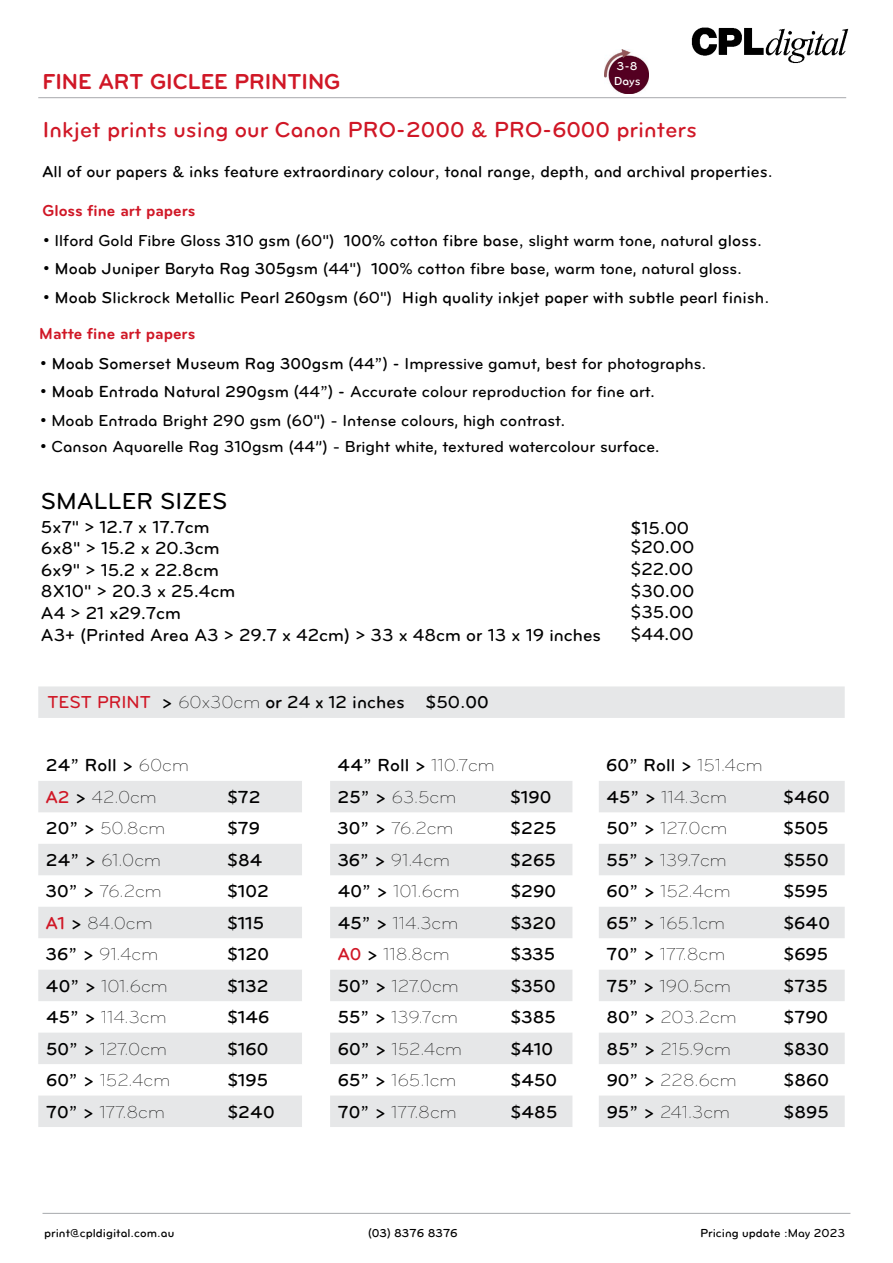
<style>
.page{position:relative;width:893px;height:1263px;background:#fff}
.page>*{position:absolute;margin:0;border:0;box-sizing:border-box;transform-origin:0 0}
.t1{font:24px "Bryant Medium Alternate";color:#000}
.t2{font:22.5px "Bryant Medium Alt";color:#d01726}
.t3{font:700 22.5px "Bryant";color:#d01726}
.t4{font:300 18px "Bryant";color:#000}
.t5{font:18px "Bryant Medium Alt";color:#000}
.t6{font:18px/21.6px "Bryant Medium Alternate";color:#000}
.t7{font:16.5px "Bryant Medium Alternate";color:#000}
.t8{font:16.5px "Bryant Medium Alt";color:#000}
.t9{font:700 16.5px "Bryant";color:#d01726}
.t10{font:12px "Bryant Medium Alt";color:#000}
.t11{font:12px/14.4px "Bryant Medium Alt";color:#fff}
.s1{font-family:"Bryant Medium Alt"}
.s2{font-family:"Bryant Medium Alternate"}
.s3{font-family:"Bryant Medium Alternate";color:#d01726}
.s4{font-family:"Bryant";font-weight:300}
.s5{font-family:"Bryant Medium Alt";font-weight:400;color:#d01726}
.s6{font-family:"Bryant Medium Alt";font-weight:400}
</style>
<div class="page">
<img style="left:691px;top:27px;width:158px;height:37px">
<hr style="left:43px;top:1213px;width:807px;height:1px;background:#a7a9ac">
<hr style="left:38px;top:97px;width:808px;height:1px;background:#a7a9ac">
<svg style="left:38px;top:686px;width:807px;height:441px"></svg>
<svg style="left:302px;top:718px;width:28px;height:409px"></svg>
<img style="left:604px;top:49px;width:44px;height:44px">
<p class="t11" style="left:614px;top:59px;width:28px">3-8<br>Days</p>
<p class="t3" style="left:43px;top:68px;width:299px">FINE ART GICLEE PRINTING</p>
<p class="t2" style="left:43px;top:117px;width:656px">Inkjet prints using our Canon PRO-2000 &amp; PRO-6000 printers</p>
<p class="t8" style="left:43px;top:162px;width:732px">All of our papers &amp; inks feature extraordinary colour, tonal range, depth, and archival properties.</p>
<p class="t9" style="left:43px;top:200px;width:154px">Gloss fine art papers</p>
<p class="t7" style="left:43px;top:230px;width:720px"><span class="s1">•</span> Ilford Gold Fibre Gloss <span class="s1">31</span>0 <span class="s1">gsm</span> (60") <span class="s1">100% cotton fibr</span>e <span class="s1">base,</span> slight warm tone, natural <span class="s1">gloss.</span></p>
<p class="t8" style="left:43px;top:260px;width:700px">• Moab Juniper Baryta Rag 305gsm <span class="s2">(44")</span> 100% cotton fibr<span class="s2">e</span> base<span class="s2">, warm tone, natural gloss</span>.</p>
<p class="t8" style="left:43px;top:288px;width:728px">• Moab Slickrock Metallic Pearl 260gsm <span class="s2">(60")</span> High quality inkjet paper with subtle pearl finish.</p>
<p class="t9" style="left:39px;top:323px;width:157px">Matte fine art papers</p>
<p class="t7" style="left:40px;top:353px;width:668px"><span class="s1">• Moab Somerset Museum Rag 300gsm (</span>44<span class="s1">”) -</span> Impressive gamut, best for photographs<span class="s1">.</span></p>
<p class="t7" style="left:40px;top:382px;width:616px"><span class="s1">• Moab Entrada Natural 290gsm (</span>44<span class="s1">”) -</span> Accurate colour reproduction for fine art.</p>
<p class="t7" style="left:40px;top:410px;width:527px"><span class="s1">•</span> Moab Entrada Bright 290 gsm (60") - Intense colours, high contrast.</p>
<p class="t7" style="left:40px;top:436px;width:621px"><span class="s1">•</span> Canson Aquarelle Rag 310gsm (44”) - Bright white, textured watercolour surface.</p>
<h1 class="t1" style="left:41px;top:486px;width:188px">SMALLER SIZES</h1>
<p class="t6" style="left:41px;top:516px;width:561px">5x7" &gt; 12.7 x 17.7cm<br>6x8" &gt; 15.2 x 20.3cm<br>6x9" &gt; 15.2 x 22.8cm<br>8X10" &gt; 20.3 x 25.4cm<br>A4 &gt; 21 x29.7cm<br>A3+ (Printed Area A3 &gt; 29.7 x 42cm) &gt; 33 x 48cm or 13 x 19 inches</p>
<p class="t6" style="left:631px;top:519px;width:65px;line-height:19px"><span class="s1">$</span>15.00 $20.00</p>
<p class="t6" style="left:631px;top:558px;width:65px;text-align:justify">$22.00 $30.00 $35.00 $44.00</p>
<p class="t5" style="left:48px;top:692px;width:443px"><span class="s3">TEST PRINT</span> &gt; <span class="s4">60x30cm</span> or <span class="s2">24</span> x <span class="s2">12</span> inches $<span class="s2">50</span>.00</p>
<p class="t5" style="left:46px;top:755px;width:145px">24” Roll &gt; <span class="s4">60cm</span></p>
<p class="t5" style="left:338px;top:755px;width:159px">44” Roll &gt; <span class="s4">110.7cm</span></p>
<p class="t5" style="left:606px;top:755px;width:158px">60” Roll &gt; <span class="s4">151.4cm</span></p>
<p class="t4" style="left:46px;top:786px;width:113px"><span class="s5">A2</span> <span class="s6">&gt;</span> 42.0cm</p>
<p class="t5" style="left:227px;top:787px;width:35px">$72</p>
<p class="t4" style="left:338px;top:786px;width:120px"><span class="s6">25” &gt;</span> 63.5cm</p>
<p class="t5" style="left:510px;top:787px;width:43px">$190</p>
<p class="t4" style="left:606px;top:786px;width:122px"><span class="s6">45” &gt;</span> 114.3cm</p>
<p class="t5" style="left:783px;top:787px;width:48px">$460</p>
<p class="t4" style="left:46px;top:818px;width:121px"><span class="s6">20” &gt;</span> 50.8cm</p>
<p class="t5" style="left:227px;top:818px;width:35px">$79</p>
<p class="t4" style="left:338px;top:818px;width:117px"><span class="s6">30” &gt;</span> 76.2cm</p>
<p class="t5" style="left:510px;top:818px;width:48px">$225</p>
<p class="t4" style="left:606px;top:818px;width:122px"><span class="s6">50” &gt;</span> 127.0cm</p>
<p class="t5" style="left:783px;top:818px;width:47px">$505</p>
<p class="t4" style="left:46px;top:849px;width:117px"><span class="s6">24” &gt;</span> 61.0cm</p>
<p class="t5" style="left:227px;top:850px;width:37px">$84</p>
<p class="t4" style="left:338px;top:849px;width:114px"><span class="s6">36” &gt;</span> 91.4cm</p>
<p class="t5" style="left:510px;top:850px;width:47px">$265</p>
<p class="t4" style="left:606px;top:849px;width:122px"><span class="s6">55” &gt;</span> 139.7cm</p>
<p class="t5" style="left:783px;top:850px;width:47px">$550</p>
<p class="t4" style="left:46px;top:881px;width:117px"><span class="s6">30” &gt;</span> 76.2cm</p>
<p class="t5" style="left:227px;top:881px;width:43px">$102</p>
<p class="t4" style="left:338px;top:881px;width:124px"><span class="s6">40” &gt;</span> 101.6cm</p>
<p class="t5" style="left:510px;top:881px;width:47px">$290</p>
<p class="t4" style="left:606px;top:881px;width:126px"><span class="s6">60” &gt;</span> 152.4cm</p>
<p class="t5" style="left:783px;top:881px;width:46px">$595</p>
<p class="t4" style="left:46px;top:912px;width:108px"><span class="s5">A1</span> <span class="s6">&gt;</span> 84.0cm</p>
<p class="t5" style="left:227px;top:913px;width:38px">$115</p>
<p class="t4" style="left:338px;top:912px;width:122px"><span class="s6">45” &gt;</span> 114.3cm</p>
<p class="t5" style="left:510px;top:913px;width:47px">$320</p>
<p class="t4" style="left:606px;top:912px;width:120px"><span class="s6">65” &gt;</span> 165.1cm</p>
<p class="t5" style="left:783px;top:913px;width:48px">$640</p>
<p class="t4" style="left:46px;top:944px;width:114px"><span class="s6">36” &gt;</span> 91.4cm</p>
<p class="t5" style="left:227px;top:944px;width:43px">$120</p>
<p class="t4" style="left:338px;top:944px;width:113px"><span class="s5">A0</span> <span class="s6">&gt;</span> 118.8cm</p>
<p class="t5" style="left:510px;top:944px;width:46px">$335</p>
<p class="t4" style="left:606px;top:944px;width:120px"><span class="s6">70” &gt;</span> 177.8cm</p>
<p class="t5" style="left:783px;top:944px;width:46px">$695</p>
<p class="t4" style="left:46px;top:975px;width:123px"><span class="s6">40” &gt;</span> 101.6cm</p>
<p class="t5" style="left:227px;top:976px;width:43px">$132</p>
<p class="t4" style="left:338px;top:975px;width:122px"><span class="s6">50” &gt;</span> 127.0cm</p>
<p class="t5" style="left:510px;top:976px;width:47px">$350</p>
<p class="t4" style="left:607px;top:975px;width:126px"><span class="s6">75” &gt;</span> 190.5cm</p>
<p class="t5" style="left:783px;top:976px;width:46px">$735</p>
<p class="t4" style="left:46px;top:1007px;width:122px"><span class="s6">45” &gt;</span> 114.3cm</p>
<p class="t5" style="left:227px;top:1007px;width:44px">$146</p>
<p class="t4" style="left:338px;top:1007px;width:122px"><span class="s6">55” &gt;</span> 139.7cm</p>
<p class="t5" style="left:510px;top:1007px;width:47px">$385</p>
<p class="t4" style="left:607px;top:1007px;width:132px"><span class="s6">80” &gt;</span> 203.2cm</p>
<p class="t5" style="left:783px;top:1007px;width:46px">$790</p>
<p class="t4" style="left:46px;top:1038px;width:122px"><span class="s6">50” &gt;</span> 127.0cm</p>
<p class="t5" style="left:227px;top:1038px;width:43px">$160</p>
<p class="t4" style="left:338px;top:1038px;width:126px"><span class="s6">60” &gt;</span> 152.4cm</p>
<p class="t5" style="left:510px;top:1038px;width:44px">$410</p>
<p class="t4" style="left:607px;top:1038px;width:126px"><span class="s6">85” &gt;</span> 215.9cm</p>
<p class="t5" style="left:783px;top:1038px;width:47px">$830</p>
<p class="t4" style="left:46px;top:1070px;width:126px"><span class="s6">60” &gt;</span> 152.4cm</p>
<p class="t5" style="left:227px;top:1070px;width:42px">$195</p>
<p class="t4" style="left:338px;top:1070px;width:120px"><span class="s6">65” &gt;</span> 165.1cm</p>
<p class="t5" style="left:511px;top:1070px;width:48px">$450</p>
<p class="t4" style="left:607px;top:1070px;width:131px"><span class="s6">90” &gt;</span> 228.6cm</p>
<p class="t5" style="left:784px;top:1070px;width:47px">$860</p>
<p class="t4" style="left:46px;top:1101px;width:120px"><span class="s6">70” &gt;</span> 177.8cm</p>
<p class="t5" style="left:227px;top:1101px;width:49px">$240</p>
<p class="t4" style="left:338px;top:1101px;width:120px"><span class="s6">70” &gt;</span> 177.8cm</p>
<p class="t5" style="left:511px;top:1101px;width:48px">$485</p>
<p class="t4" style="left:607px;top:1101px;width:125px"><span class="s6">95” &gt;</span> 241.3cm</p>
<p class="t5" style="left:784px;top:1101px;width:47px">$895</p>
<p class="t10" style="left:44px;top:1227px;width:132px">print@cpldigital.com.au</p>
<p class="t10" style="left:368px;top:1227px;width:91px">(03) 8376 8376</p>
<p class="t10" style="left:700px;top:1226px;width:146px">Pricing update :<span class="s2">May 2023</span></p>
</div>
